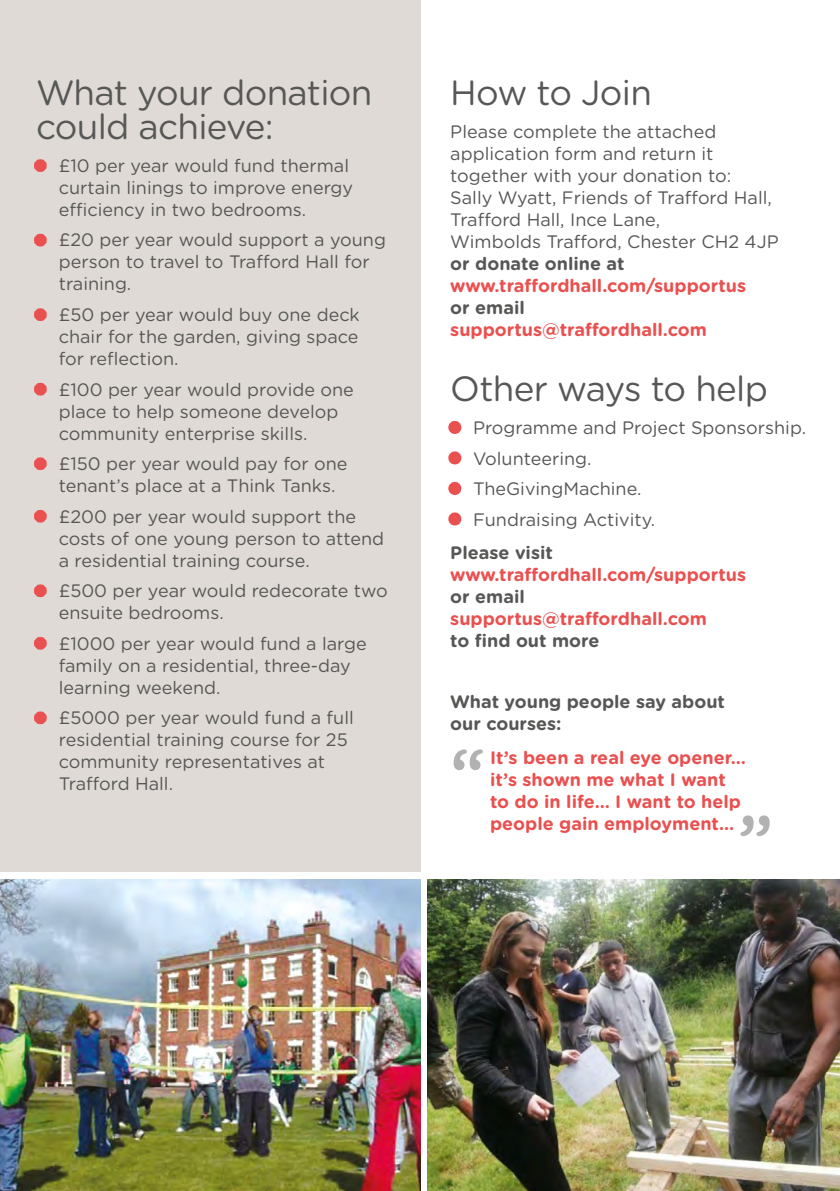
<style>
.page{position:relative;width:840px;height:1191px;background:#fff}
.page>*{position:absolute;margin:0;border:0;box-sizing:border-box;transform-origin:0 0}
.t1{font:700 63px "Gotham Rounded";color:#b3b2b2}
.t2{font:35px/34px "Gotham Rounded";letter-spacing:-.02em;color:#575756}
.t3{font:18px/22px "Gotham Rounded";color:#575756}
.t4{font:700 18px/22px "Gotham Rounded";color:#ea504f}
.t5{font:700 18px/22px "Gotham Rounded";color:#575756}
.s1{color:#ea504f}
.s2{font-size:19px;color:#ea504f}
.s3{font-weight:700}
</style>
<div class="page">
<div style="left:0;top:0;width:420px;height:871px;background:#dfdad5"></div>
<div style="left:34px;top:159px;width:13px;height:13px;border:8px solid #ea504f;border-radius:2px"></div>
<div style="left:34px;top:234px;width:13px;height:12px;border:8px solid #ea504f;border-radius:2px"></div>
<div style="left:34px;top:308px;width:13px;height:13px;border:8px solid #ea504f;border-radius:2px"></div>
<div style="left:34px;top:383px;width:13px;height:12px;border:8px solid #ea504f;border-radius:2px"></div>
<div style="left:34px;top:457px;width:13px;height:13px;border:8px solid #ea504f;border-radius:2px"></div>
<div style="left:34px;top:510px;width:13px;height:12px;border:8px solid #ea504f;border-radius:2px"></div>
<div style="left:34px;top:584px;width:13px;height:13px;border:8px solid #ea504f;border-radius:2px"></div>
<div style="left:34px;top:637px;width:13px;height:12px;border:8px solid #ea504f;border-radius:2px"></div>
<div style="left:34px;top:711px;width:13px;height:13px;border:8px solid #ea504f;border-radius:2px"></div>
<img style="left:0;top:879px;width:420px;height:312px">
<div style="left:448px;top:421px;width:13px;height:13px;border:8px solid #ea504f;border-radius:2px"></div>
<div style="left:448px;top:451px;width:13px;height:13px;border:8px solid #ea504f;border-radius:2px"></div>
<div style="left:448px;top:482px;width:13px;height:13px;border:8px solid #ea504f;border-radius:2px"></div>
<div style="left:448px;top:512px;width:13px;height:13px;border:8px solid #ea504f;border-radius:2px"></div>
<img style="left:427px;top:879px;width:412px;height:312px">
<h2 class="t2" style="left:36px;top:74px;width:338px">What your donation could achieve:</h2>
<p class="t3" style="left:59px;top:154px;width:296px;text-indent:-23px"><span class="s1">•</span> £10 per year would fund thermal curtain linings to improve energy efficiency in two bedrooms.</p>
<p class="t3" style="left:59px;top:228px;width:328px;text-indent:-23px"><span class="s1">•</span> £20 per year would support a young person to travel to Trafford Hall for training.</p>
<p class="t3" style="left:59px;top:303px;width:302px;text-align:justify;text-indent:-23px"><span class="s1">•</span> £50 per year would buy one deck chair for the garden, giving space for reflection.</p>
<p class="t3" style="left:59px;top:377px;width:296px;text-indent:-23px"><span class="s1">•</span> £100 per year would provide one place to help someone develop community enterprise skills.</p>
<p class="t3" style="left:36px;top:452px;width:313px;text-align:center"><span class="s1">•</span> £150 per year would pay for one tenant’s place at a Think Tanks.</p>
<p class="t3" style="left:59px;top:504px;width:327px;text-indent:-23px"><span class="s1">•</span> £200 per year would support the costs of one young person to attend a residential training course.</p>
<p class="t3" style="left:59px;top:579px;width:330px;text-indent:-23px"><span class="s1">•</span> £500 per year would redecorate two ensuite bedrooms.</p>
<p class="t3" style="left:59px;top:631px;width:309px;text-indent:-23px"><span class="s1">•</span> £1000 per year would fund a large family on a residential, three-day learning weekend.</p>
<p class="t3" style="left:59px;top:706px;width:296px;text-indent:-23px"><span class="s1">•</span> £5000 per year would fund a full residential training course for 25 community representatives at<br>Trafford Hall.</p>
<h2 class="t2" style="left:450px;top:74px;width:203px">How to Join</h2>
<p class="t3" style="left:450px;top:120px;width:330px">Please complete the attached application form and return it together with your donation to:<br>Sally Wyatt, Friends of Trafford Hall,<br>Trafford Hall, Ince Lane,<br>Wimbolds Trafford, Chester CH2 4JP</p>
<p class="t5" style="left:450px;top:252px;width:176px">or donate online at</p>
<p class="t4" style="left:450px;top:274px;width:297px">www.traffordhall.com/supportus</p>
<p class="t5" style="left:450px;top:296px;width:76px">or email</p>
<p class="t4" style="left:450px;top:318px;width:258px">supportus@traffordhall.com</p>
<h2 class="t2" style="left:450px;top:370px;width:319px">Other ways to help</h2>
<p class="t3" style="left:450px;top:416px;width:357px"><span class="s2">•</span> Programme and Project Sponsorship.</p>
<p class="t3" style="left:450px;top:446px;width:143px"><span class="s2">•</span> Volunteering.</p>
<p class="t3" style="left:450px;top:477px;width:193px"><span class="s2">•</span> TheGivingMachine.</p>
<p class="t3" style="left:450px;top:502px;width:206px;line-height:33.4px"><span class="s2">•</span> Fundraising Activity.<br><span class="s3">Please visit</span></p>
<p class="t4" style="left:450px;top:563px;width:297px">www.traffordhall.com/supportus</p>
<p class="t5" style="left:450px;top:585px;width:76px">or email</p>
<p class="t4" style="left:450px;top:607px;width:258px">supportus@traffordhall.com</p>
<p class="t5" style="left:450px;top:629px;width:151px">to find out more</p>
<p class="t5" style="left:450px;top:690px;width:276px">What young people say about our courses:</p>
<p class="t4" style="left:490px;top:745px;width:257px">It’s been a real eye opener… it’s shown me what I want to do in life… I want to help people gain employment…</p>
<h1 class="t1" style="left:450px;top:725px;width:36px">“</h1>
<h1 class="t1" style="left:738px;top:791px;width:36px">”</h1>
</div>
